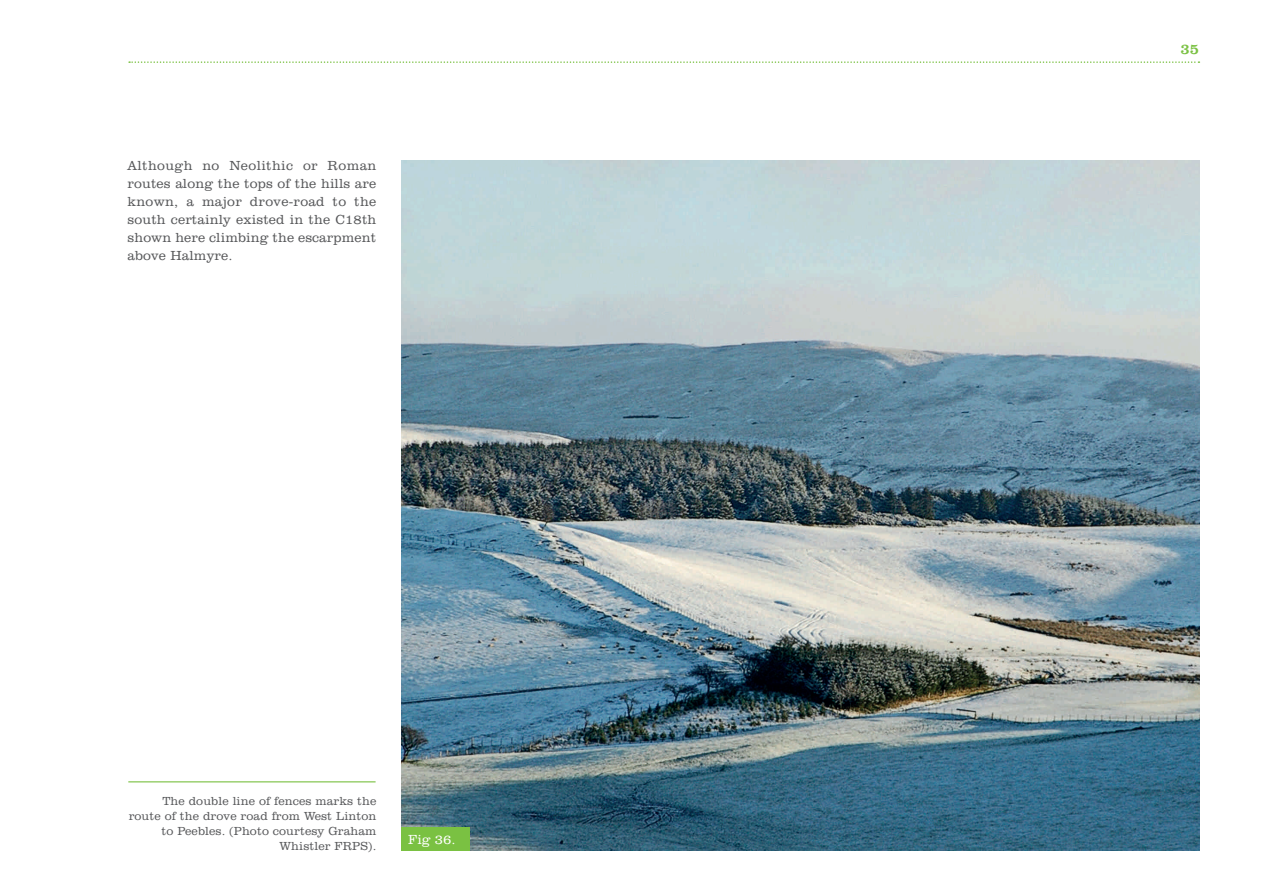
<style>
.page{position:relative;width:1263px;height:893px;background:#fff}
.page>*{position:absolute;margin:0;border:0;box-sizing:border-box;transform-origin:0 0}
.t1{font:15px "Clarendon BT";color:#7ac142}
.t2{font:300 13.5px/18px "Clarendon BT";letter-spacing:.01em;color:#57585a;text-align:justify}
.t3{font:300 13.5px "Clarendon BT";color:#fff}
.t4{font:300 12px/15px "Clarendon BT";letter-spacing:.01em;color:#57585a;text-align:right}
</style>
<div class="page">
<svg style="left:129px;top:61px;width:1070px;height:2px"></svg>
<img style="left:402px;top:160px;width:797px;height:690px">
<div style="left:402px;top:827px;width:68px;height:23px;background:#7ac142"></div>
<hr style="left:128px;top:781px;width:248px;height:1px;background:#7ac142">
<p class="t2" style="left:128px;top:157px;width:250px">Although no Neolithic or Roman routes along the tops of the hills are known, a major drove-road to the south certainly existed in the C18th shown here climbing the escarpment above Halmyre.</p>
<p class="t4" style="left:129px;top:794px;width:249px">The double line of fences marks the route of the drove road from West Linton to Peebles. (Photo courtesy Graham<br>Whistler FRPS).</p>
<p class="t3" style="left:408px;top:831px;width:49px">Fig 36.</p>
<p class="t1" style="left:1180px;top:40px;width:20px">35</p>
</div>
